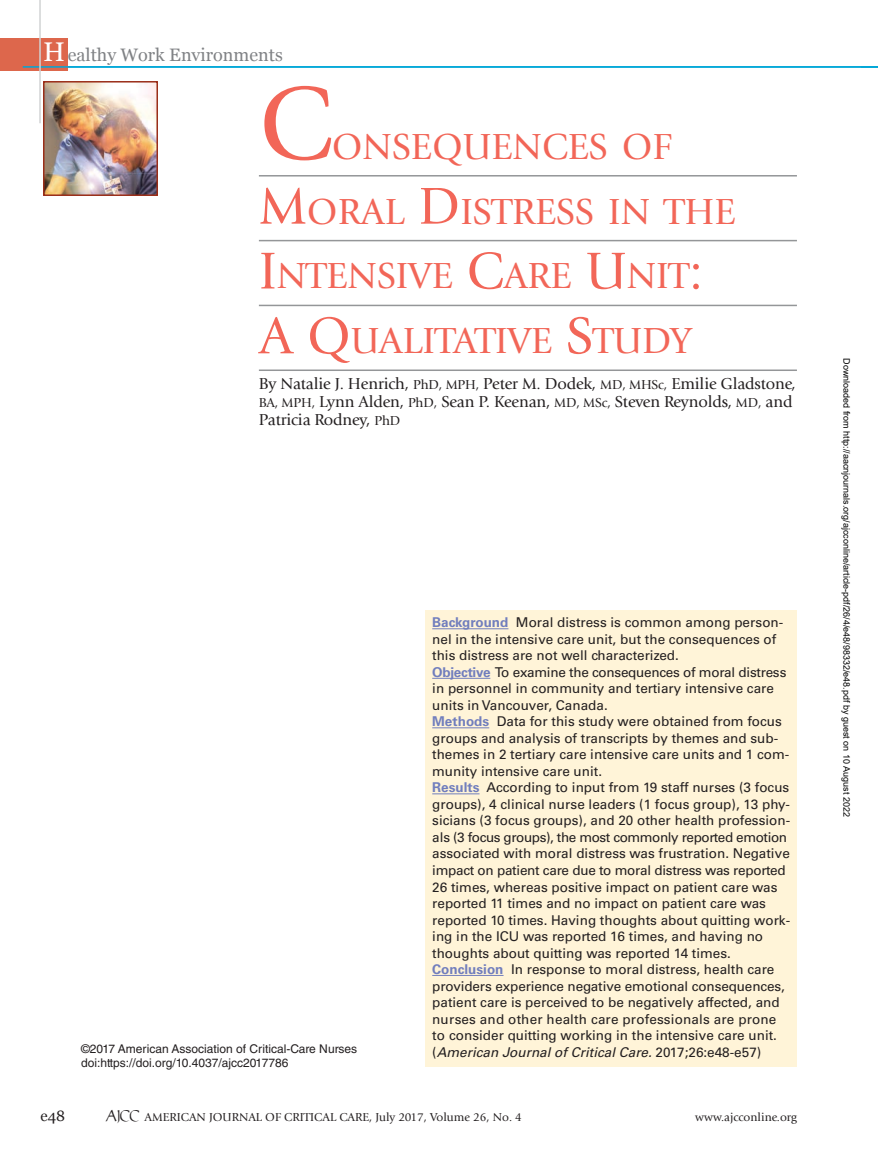
<style>
.page{position:relative;width:878px;height:1175px;background:#fff}
.page>*{position:absolute;margin:0;border:0;box-sizing:border-box;transform-origin:0 0}
.t1{font:108px "Giovanni Std";color:#f26658}
.t2{font:37.8px/64.8px "Giovanni Std";color:#f26658}
.t3{font:18px "Georgia";color:#808285}
.t4{font:16.5px/18px "Giovanni Std";letter-spacing:-.01em;color:#231f20}
.t5{font:15px "Georgia";color:#231f20}
.t6{font:13.5px/16.5px "Univers LT Std";color:#231f20}
.t7{font:12px/14.4px "Helvetica LT Std";color:#231f20}
.t8{font:12px "Giovanni Std";color:#231f20}
.t9{font:9px "Arial";color:#000}
.s1{font-size:27px;color:#fff}
.s2{font-size:54px}
.s3{font-size:13.5px}
.s4{font-weight:700;color:#717ebd}
.s5{font-style:italic}
.s6{font-family:"Publius";font-size:13.5px}
</style>
<div class="page">
<div style="left:0;top:38px;width:67px;height:32px;background:#dd674c"></div>
<hr style="left:23px;top:66px;width:855px;height:2px;background:#00a7d8">
<img style="left:46px;top:84px;width:109px;height:109px">
<div style="left:43px;top:81px;width:115px;height:115px;border:2px solid #9a2d18"></div>
<hr style="left:39px;top:0;width:2px;height:123px;background:#d1d3d4">
<div style="left:425px;top:611px;width:371px;height:455px;background:#fff4d8"></div>
<hr style="left:432px;top:628px;width:76px;height:1px;background:#717ebd">
<hr style="left:432px;top:678px;width:58px;height:1px;background:#717ebd">
<hr style="left:432px;top:727px;width:57px;height:1px;background:#717ebd">
<hr style="left:432px;top:793px;width:47px;height:1px;background:#717ebd">
<hr style="left:432px;top:975px;width:71px;height:1px;background:#717ebd">
<hr style="left:259px;top:175px;width:537px;height:1px;background:#949698">
<hr style="left:259px;top:240px;width:537px;height:1px;background:#949698">
<hr style="left:259px;top:305px;width:537px;height:1px;background:#949698">
<hr style="left:259px;top:369px;width:537px;height:2px;background:#949698">
<h3 class="t3" style="left:43px;top:44px;width:241px"><span class="s1">H</span>ealthy Work Environments</h3>
<h1 class="t1" style="left:259px;top:63px;width:75px">C</h1>
<h2 class="t2" style="left:259px;top:114px;width:478px;text-indent:73px">ONSEQUENCES OF<br><span class="s2">M</span>ORAL <span class="s2">D</span>ISTRESS IN THE<br><span class="s2">I</span>NTENSIVE <span class="s2">C</span>ARE <span class="s2">U</span>NIT<span class="s2">:<br>A Q</span>UALITATIVE <span class="s2">S</span>TUDY</h2>
<p class="t4" style="left:259px;top:375px;width:538px">By Natalie J. Henrich, <span class="s3">PhD, MPH,</span> Peter M. Dodek, <span class="s3">MD, MHSc,</span> Emilie Gladstone,<br><span class="s3">BA, MPH,</span> Lynn Alden, <span class="s3">PhD,</span> Sean P. Keenan, <span class="s3">MD, MSc,</span> Steven Reynolds, <span class="s3">MD,</span> and<br>Patricia Rodney, <span class="s3">PhD</span></p>
<p class="t7" style="left:81px;top:1041px;width:277px">©2017 American Association of Critical-Care Nurses doi:https://doi.org/10.4037/ajcc2017786</p>
<p class="t6" style="left:432px;top:614px;width:359px"><span class="s4">Background</span> Moral distress is common among person&shy;nel in the intensive care unit, but the consequences of this distress are not well characterized.<br><span class="s4">Objective</span> To examine the consequences of moral distress in personnel in community and tertiary intensive care units in Vancouver, Canada.<br><span class="s4">Methods</span> Data for this study were obtained from focus groups and analysis of transcripts by themes and sub&shy;themes in 2 tertiary care intensive care units and 1 com&shy;munity intensive care unit.<br><span class="s4">Results</span> According to input from 19 staff nurses (3 focus groups), 4 clinical nurse leaders (1 focus group), 13 phy&shy;sicians (3 focus groups), and 20 other health profession&shy;als (3 focus groups), the most commonly reported emotion associated with moral distress was frustration. Negative impact on patient care due to moral distress was reported 26 times, whereas positive impact on patient care was reported 11 times and no impact on patient care was reported 10 times. Having thoughts about quitting work&shy;ing in the ICU was reported 16 times, and having no thoughts about quitting was reported 14 times.<br><span class="s4">Conclusion</span> In response to moral distress, health care providers experience negative emotional consequences, patient care is perceived to be negatively affected, and nurses and other health care professionals are prone to consider quitting working in the intensive care unit. (<span class="s5">American Journal of Critical Care.</span> 2017; 26:e48-e57)</p>
<p class="t5" style="left:40px;top:1106px;width:25px">e48</p>
<p class="t8" style="left:106px;top:1110px;width:417px"><span class="s6">AJCC</span> AMERICAN JOURNAL OF CRITICAL CARE, July 2017, Volume 26, No. 4</p>
<p class="t8" style="left:695px;top:1110px;width:103px">www.ajcconline.org</p>
<p class="t9" style="left:850px;top:358px;width:460px;rotate:90deg">Downloaded from http://aacnjournals.org/ajcconline/article-pdf/26/4/e48/98332/e48.pdf by guest on 10 August 2022</p>
</div>
